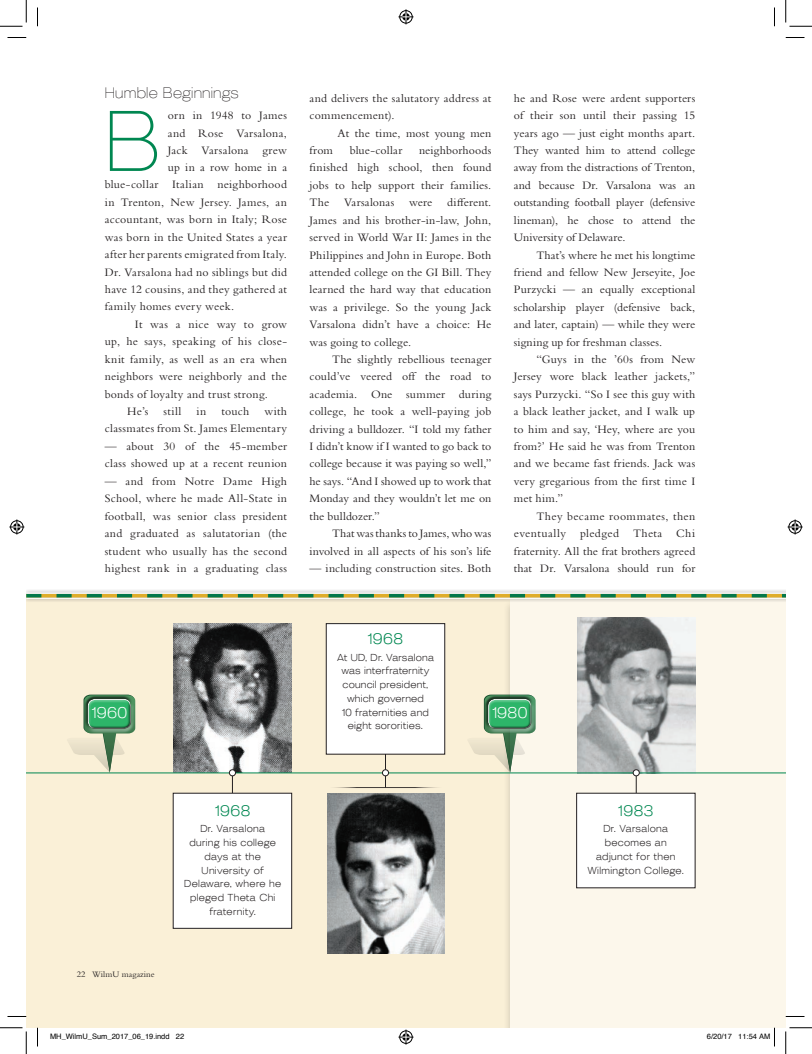
<style>
.page{position:relative;width:812px;height:1054px;background:#fff}
.page>*{position:absolute;margin:0;border:0;box-sizing:border-box;transform-origin:0 0}
.t1{font:300 84.75px "Korbin";color:#008751}
.t2{font:15.25px "Korbin";letter-spacing:.02em;color:#fff}
.t3{font:300 15px "Korbin";letter-spacing:.01em;color:#231f20}
.t4{font:15px "Korbin";letter-spacing:.035em;color:#008751}
.t5{font:11.88px/17.4px "Bembo Std";letter-spacing:.02em;color:#231f20;text-align:justify}
.t6{font:11.88px "Bembo Std";letter-spacing:.04em;color:#231f20}
.t7{font:10px/13.8px "Korbin";letter-spacing:.025em;color:#231f20;text-align:center}
.t8{font:8.75px "Bembo Std";letter-spacing:.01em;color:#231f20}
.t9{font:7.5px "Helvetica";color:#000}
</style>
<div class="page">
<div style="left:27px;top:595px;width:759px;height:433px;background:#faf0d7"></div>
<div style="left:510px;top:597px;width:276px;height:431px;background:#fcf7eb"></div>
<img style="left:577px;top:617px;width:118px;height:155px">
<img style="left:173px;top:623px;width:119px;height:149px">
<hr style="left:26px;top:772px;width:760px;height:1px;background:#008751">
<img style="left:327px;top:793px;width:118px;height:161px">
<svg style="left:68px;top:694px;width:68px;height:78px"></svg>
<div style="left:84px;top:695px;width:49px;height:32px;background:#fff;opacity:.42"></div>
<div style="left:86px;top:700px;width:49px;height:32px;background:#231f20;opacity:.75"></div>
<svg style="left:468px;top:692px;width:68px;height:80px"></svg>
<div style="left:485px;top:695px;width:48px;height:32px;background:#fff;opacity:.42"></div>
<div style="left:486px;top:700px;width:49px;height:32px;background:#231f20;opacity:.75"></div>
<hr style="left:385px;top:750px;width:1px;height:37px;background:#231f20">
<div style="left:173px;top:793px;width:119px;height:135px;background:#fff"></div>
<div style="left:577px;top:793px;width:118px;height:95px;background:#fff"></div>
<div style="left:326px;top:623px;width:119px;height:131px;background:#fff"></div>
<div style="left:326px;top:623px;width:119px;height:131px;border:1px solid #231f20"></div>
<svg style="left:633px;top:770px;width:6px;height:23px"></svg>
<div style="left:633px;top:769px;width:6px;height:7px;border:1px solid #231f20;border-radius:50%"></div>
<svg style="left:229px;top:770px;width:6px;height:23px"></svg>
<div style="left:229px;top:769px;width:7px;height:7px;border:1px solid #231f20;border-radius:50%"></div>
<div style="left:382px;top:770px;width:7px;height:6px;background:#fff;border-radius:50%"></div>
<div style="left:382px;top:769px;width:7px;height:7px;border:1px solid #231f20;border-radius:50%"></div>
<hr style="left:326px;top:787px;width:119px;height:1px;background:#231f20">
<div style="left:26px;top:588px;width:760px;height:15px;background:#231f20;opacity:.75"></div>
<hr style="left:26px;top:592px;width:760px;height:2px;background:#fff">
<hr style="left:26px;top:598px;width:760px;height:1px;background:#fff">
<svg style="left:8px;top:37px;width:18px;height:1px"></svg>
<svg style="left:786px;top:37px;width:18px;height:1px"></svg>
<svg style="left:8px;top:1016px;width:18px;height:1px"></svg>
<svg style="left:786px;top:1016px;width:18px;height:1px"></svg>
<svg style="left:37px;top:8px;width:1px;height:18px"></svg>
<svg style="left:37px;top:1028px;width:1px;height:18px"></svg>
<svg style="left:774px;top:8px;width:1px;height:18px"></svg>
<svg style="left:0;top:0;width:27px;height:27px"></svg>
<svg style="left:0;top:1027px;width:27px;height:27px"></svg>
<svg style="left:785px;top:0;width:27px;height:27px"></svg>
<svg style="left:785px;top:1027px;width:27px;height:27px"></svg>
<svg style="left:398px;top:9px;width:15px;height:15px"></svg>
<svg style="left:398px;top:1029px;width:15px;height:15px"></svg>
<svg style="left:9px;top:519px;width:15px;height:15px"></svg>
<svg style="left:788px;top:519px;width:14px;height:15px"></svg>
<svg style="left:774px;top:1028px;width:1px;height:18px"></svg>
<p class="t3" style="left:105px;top:84px;width:136px">Humble Beginnings</p>
<h1 class="t1" style="left:105px;top:93px;width:58px">B</h1>
<p class="t5" style="left:168px;top:107px;width:121px">orn in 1948 to James</p>
<p class="t5" style="left:168px;top:124px;width:121px">and Rose Varsalona,</p>
<p class="t5" style="left:168px;top:141px;width:121px">Jack Varsalona grew</p>
<p class="t5" style="left:168px;top:158px;width:121px">up in a row home in a</p>
<p class="t5" style="left:105px;top:176px;width:184px">blue-collar Italian neighborhood</p>
<p class="t5" style="left:105px;top:193px;width:184px">in Trenton, New Jersey. James, an</p>
<p class="t5" style="left:105px;top:211px;width:184px">accountant, was born in Italy; Rose</p>
<p class="t5" style="left:105px;top:228px;width:184px">was born in the United States a year</p>
<p class="t5" style="left:105px;top:245px;width:184px">after her parents emigrated from Italy.</p>
<p class="t5" style="left:105px;top:263px;width:184px">Dr. Varsalona had no siblings but did</p>
<p class="t5" style="left:105px;top:280px;width:184px">have 12 cousins, and they gathered at</p>
<p class="t5" style="left:105px;top:298px;width:131px">family homes every week.</p>
<p class="t5" style="left:135px;top:315px;width:154px">It was a nice way to grow</p>
<p class="t5" style="left:105px;top:333px;width:184px">up, he says, speaking of his close-</p>
<p class="t6" style="left:105px;top:352px;width:184px">knit family, as well as an era when</p>
<p class="t5" style="left:105px;top:367px;width:184px">neighbors were neighborly and the</p>
<p class="t5" style="left:105px;top:385px;width:165px">bonds of loyalty and trust strong.</p>
<p class="t5" style="left:127px;top:402px;width:23px">He’s</p>
<p class="t5" style="left:163px;top:402px;width:19px">still</p>
<p class="t5" style="left:197px;top:402px;width:11px">in</p>
<p class="t5" style="left:221px;top:402px;width:29px">touch</p>
<p class="t5" style="left:105px;top:402px;width:184px;text-align:right">with<br>classmates from St. James Elementary</p>
<p class="t5" style="left:105px;top:437px;width:184px">— about 30 of the 45-member class showed up at a recent reunion</p>
<p class="t5" style="left:105px;top:472px;width:184px">— and from Notre Dame High School, where he made All-State in football, was senior class president and graduated as salutatorian (the student who usually has the second highest rank in a graduating class</p>
<p class="t5" style="left:310px;top:89px;width:183px">and delivers the salutatory address at commencement).</p>
<p class="t5" style="left:338px;top:124px;width:155px">At the time, most young men</p>
<p class="t5" style="left:310px;top:141px;width:25px">from</p>
<p class="t5" style="left:350px;top:141px;width:54px">blue-collar</p>
<p class="t5" style="left:310px;top:141px;width:183px;text-indent:110px">neighborhoods finished high school, then found jobs to help support their families.<br>The Varsalonas were different.<br>James and his brother-in-law, John, served in World War II: James in the Philippines and John in Europe. Both attended college on the GI Bill. They learned the hard way that education was a privilege. So the young Jack Varsalona didn’t have a choice: He was going to college.</p>
<p class="t5" style="left:310px;top:350px;width:183px;text-indent:23px">The slightly rebellious teenager could’ve veered off the road to academia. One summer during college, he took a well-paying job driving a bulldozer. “I told my father I didn’t know if I wanted to go back to college because it was paying so well,” he says. “And I showed up to work that Monday and they wouldn’t let me on the bulldozer.”</p>
<p class="t5" style="left:310px;top:524px;width:183px;text-align:right">That was thanks to James, who was involved in all aspects of his son’s life</p>
<p class="t5" style="left:310px;top:559px;width:183px">— including construction sites. Both</p>
<p class="t5" style="left:514px;top:89px;width:183px">he and Rose were ardent supporters of their son until their passing 15 years ago — just eight months apart.<br>They wanted him to attend college away from the distractions of Trenton, and because Dr. Varsalona was an outstanding football player (defensive lineman), he chose to attend the University of Delaware.</p>
<p class="t5" style="left:514px;top:246px;width:183px;text-indent:23px">That’s where he met his longtime friend and fellow New Jerseyite, Joe Purzycki — an equally exceptional scholarship player (defensive back, and later, captain) — while they were signing up for freshman classes.</p>
<p class="t5" style="left:514px;top:350px;width:183px;text-indent:23px">“Guys in the ’60s from New Jersey wore black leather jackets,” says Purzycki. “So I see this guy with a black leather jacket, and I walk up to him and say, ‘Hey, where are you from?’ He said he was from Trenton and we became fast friends. Jack was very gregarious from the first time I met him.”</p>
<p class="t5" style="left:514px;top:507px;width:183px;text-indent:23px">They became roommates, then eventually pledged Theta Chi fraternity. All the frat brothers agreed that Dr. Varsalona should run for</p>
<p class="t4" style="left:368px;top:630px;width:37px">1968</p>
<p class="t7" style="left:337px;top:650px;width:98px">At UD, Dr. Varsalona was interfraternity council president, which governed<br>10 fraternities and eight sororities.</p>
<p class="t2" style="left:92px;top:703px;width:37px">1960</p>
<p class="t2" style="left:492px;top:703px;width:37px">1980</p>
<p class="t8" style="left:77px;top:969px;width:79px">22 WilmU magazine</p>
<p class="t4" style="left:215px;top:802px;width:37px">1968</p>
<p class="t7" style="left:184px;top:822px;width:98px">Dr. Varsalona during his college days at the<br>University of<br>Delaware, where he pleged Theta Chi fraternity.</p>
<p class="t4" style="left:618px;top:802px;width:37px">1983</p>
<p class="t7" style="left:587px;top:822px;width:98px">Dr. Varsalona becomes an adjunct for then<br>Wilmington College.</p>
<p class="t9" style="left:50px;top:1030px;width:136px">MH_WilmU_Sum_2017_06_19.indd 22</p>
<p class="t9" style="left:707px;top:1030px;width:65px">6/20/17 11:54 AM</p>
</div>
